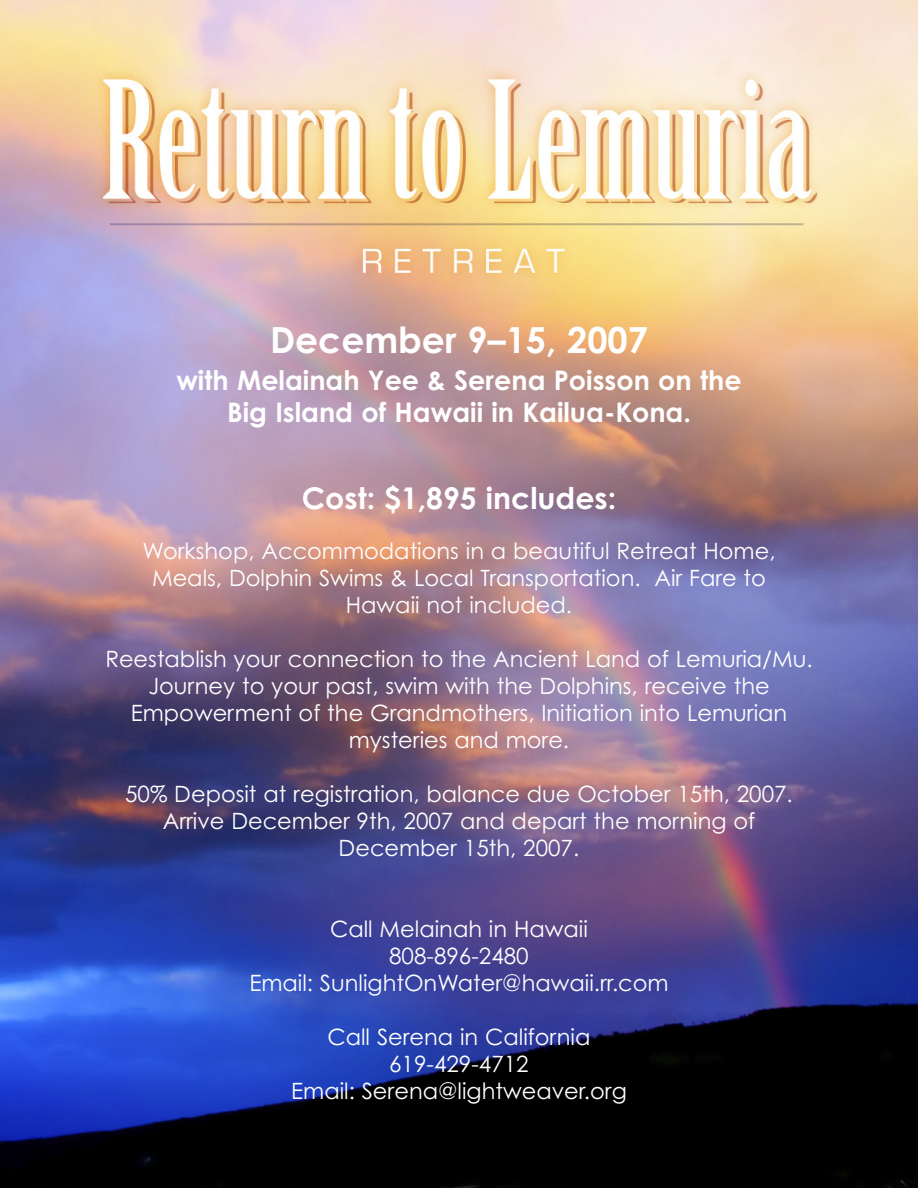
<style>
.page{position:relative;width:918px;height:1188px;background:#fff}
.page>*{position:absolute;margin:0;border:0;box-sizing:border-box;transform-origin:0 0}
.t1{font:700 36px "Century Gothic";color:#fff}
.t2{font:700 30px "Century Gothic";color:#fff}
.t3{font:700 27px/32.4px "Century Gothic";color:#fff;text-align:center}
.t4{font:22.5px/27px "Century Gothic";color:#fff;text-align:center}
</style>
<div class="page">
<img style="left:0;top:0;width:918px;height:1188px">
<h1 class="t1" style="left:270px;top:327px;width:379px">December 9–15, 2007</h1>
<p class="t3" style="left:176px;top:366px;width:567px">with Melainah Yee &amp; Serena Poisson on the<br>Big Island of Hawaii in Kailua-Kona.</p>
<h2 class="t2" style="left:302px;top:487px;width:316px">Cost: $1,895 includes:</h2>
<p class="t4" style="left:142px;top:540px;width:635px">Workshop, Accommodations in a beautiful Retreat Home,<br>Meals, Dolphin Swims &amp; Local Transportation. Air Fare to<br>Hawaii not included.</p>
<p class="t4" style="left:105px;top:648px;width:709px">Reestablish your connection to the Ancient Land of Lemuria/Mu.<br>Journey to your past, swim with the Dolphins, receive the Empowerment of the Grandmothers, Initiation into Lemurian mysteries and more.</p>
<p class="t4" style="left:125px;top:783px;width:669px">50% Deposit at registration, balance due October 15th, 2007.<br>Arrive December 9th, 2007 and depart the morning of<br>December 15th, 2007.</p>
<p class="t4" style="left:249px;top:918px;width:421px">Call Melainah in Hawaii<br>808-896-2480<br>Email: SunlightOnWater@hawaii.rr.com</p>
<p class="t4" style="left:291px;top:1026px;width:337px">Call Serena in California<br>619-429-4712<br>Email: Serena@lightweaver.org</p>
</div>
